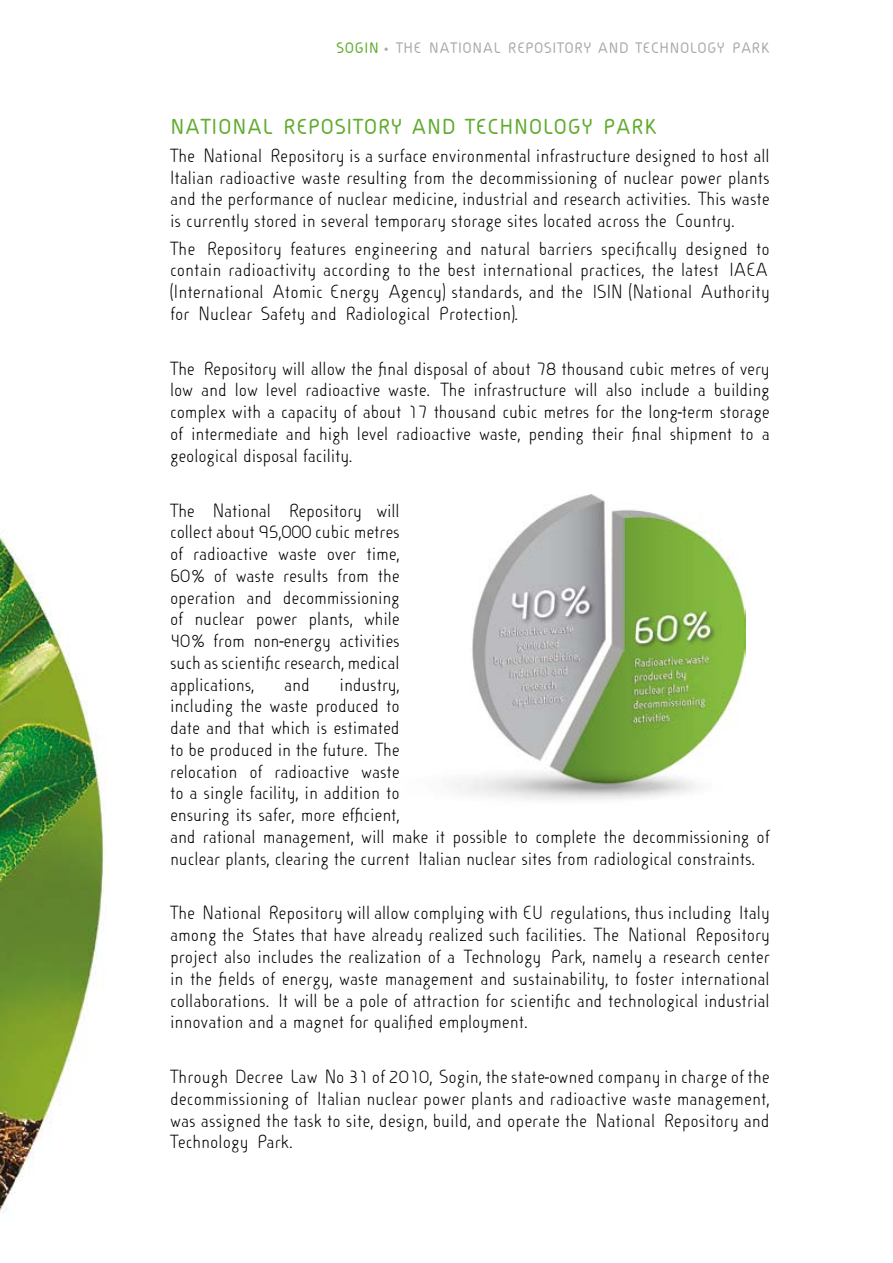
<style>
.page{position:relative;width:893px;height:1263px;background:#fff}
.page>*{position:absolute;margin:0;border:0;box-sizing:border-box;transform-origin:0 0}
.t1{font:700 21.6px "Cineplex LT";color:#61ab30}
.t2{font:18.9px/21.8px "Cineplex LT";letter-spacing:-.01em;color:#000;text-align:justify}
.t3{font:700 15.15px "Cineplex LT";color:#acabab}
.s1{color:#61ab30}
</style>
<div class="page">
<img style="left:0;top:537px;width:105px;height:676px">
<img style="left:454px;top:494px;width:292px;height:306px">
<p class="t3" style="left:336px;top:41px;width:435px"><span class="s1">SOGIN</span> • THE NATIONAL REPOSITORY AND TECHNOLOGY PARK</p>
<p class="t1" style="left:170px;top:116px;width:488px">NATIONAL REPOSITORY AND TECHNOLOGY PARK</p>
<p class="t2" style="left:170px;top:145px;width:601px">The National Repository is a surface environmental infrastructure designed to host all Italian radioactive waste resulting from the decommissioning of nuclear power plants and the performance of nuclear medicine, industrial and research activities. This waste is currently stored in several temporary storage sites located across the Country.</p>
<p class="t2" style="left:170px;top:238px;width:601px">The Repository features engineering and natural barriers specifically designed to contain radioactivity according to the best international practices, the latest IAEA (International Atomic Energy Agency) standards, and the ISIN (National Authority for Nuclear Safety and Radiological Protection).</p>
<p class="t2" style="left:170px;top:358px;width:601px">The Repository will allow the final disposal of about 78 thousand cubic metres of very low and low level radioactive waste. The infrastructure will also include a building complex with a capacity of about 17 thousand cubic metres for the long-term storage of intermediate and high level radioactive waste, pending their final shipment to a geological disposal facility.</p>
<p class="t2" style="left:170px;top:500px;width:231px">The National Repository will collect about 95,000 cubic metres of radioactive waste over time, 60% of waste results from the operation and decommissioning of nuclear power plants, while 40% from non-energy activities such as scientific research, medical applications,</p>
<p class="t2" style="left:170px;top:674px;width:601px;text-align:left;text-indent:170px">industry,<br>including the waste produced to<br>date and that which is estimated<br>to be produced in the future. The<br>relocation of radioactive waste<br>to a single facility, in addition to<br>ensuring its safer, more efficient,<br>and rational management, will make it possible to complete the decommissioning of nuclear plants, clearing the current Italian nuclear sites from radiological constraints.</p>
<p class="t2" style="left:170px;top:903px;width:601px">The National Repository will allow complying with EU regulations, thus including Italy among the States that have already realized such facilities. The National Repository project also includes the realization of a Technology Park, namely a research center in the fields of energy, waste management and sustainability, to foster international collaborations. It will be a pole of attraction for scientific and technological industrial innovation and a magnet for qualified employment.</p>
<p class="t2" style="left:170px;top:1067px;width:601px">Through Decree Law No 31 of 2010, Sogin, the state-owned company in charge of the decommissioning of Italian nuclear power plants and radioactive waste management, was assigned the task to site, design, build, and operate the National Repository and Technology Park.</p>
<p class="t2" style="left:284px;top:674px;width:27px">and</p>
</div>
